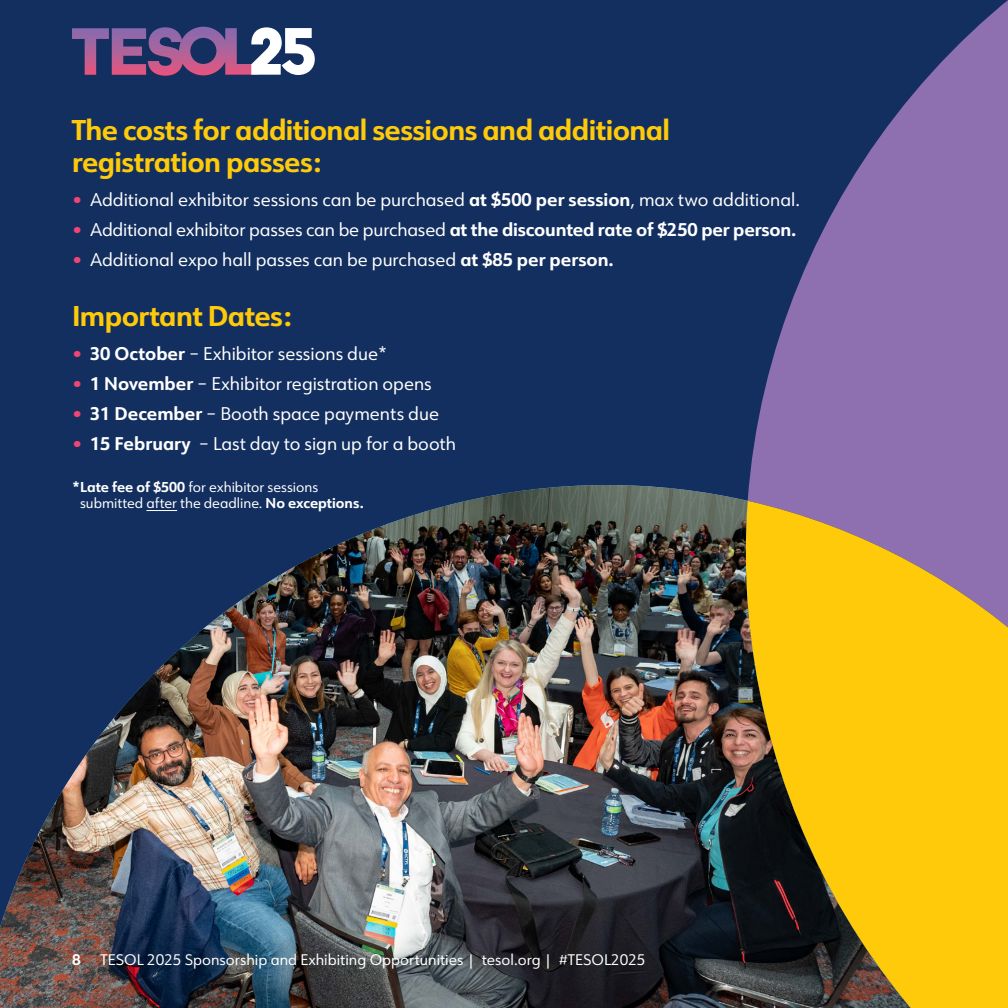
<style>
.page{position:relative;width:1008px;height:1008px;background:#132f5f}
.page>*{position:absolute;margin:0;border:0;box-sizing:border-box;transform-origin:0 0}
.t1{font:700 28px/32px "URW Form";letter-spacing:-.02em;color:#feca0a}
.t2{font:18px "URW Form";color:#fff}
.t3{font:15px "URW Form";color:#fff}
.t4{font:700 15px "URW Form";color:#fff}
.t5{font:14px/16px "URW Form";color:#fff}
.s1{color:#f04574}
.s2{font-weight:700}
</style>
<div class="page">
<img style="left:0;top:485px;width:748px;height:523px">
<svg style="left:748px;top:0;width:260px;height:501px;fill:#8e70b1"></svg>
<svg style="left:743px;top:501px;width:265px;height:507px;background:#cba220"></svg>
<hr style="left:146px;top:510px;width:31px;height:1px;background:#fff">
<svg style="left:72px;top:27px;width:243px;height:49px"></svg>
<h1 class="t1" style="left:72px;top:112px;width:600px">The costs for additional sessions and additional registration passes:</h1>
<p class="t2" style="left:72px;top:187px;width:729px"><span class="s1">•</span> Additional exhibitor sessions can be purchased <span class="s2">at $500 per session</span>, max two additional.</p>
<p class="t2" style="left:72px;top:217px;width:726px"><span class="s1">•</span> Additional exhibitor passes can be purchased <span class="s2">at the discounted rate of $250 per person.</span></p>
<p class="t2" style="left:72px;top:247px;width:543px"><span class="s1">•</span> Additional expo hall passes can be purchased <span class="s2">at $85 per person.</span></p>
<h1 class="t1" style="left:72px;top:298px;width:221px">Important Dates:</h1>
<p class="t2" style="left:72px;top:341px;width:317px"><span class="s1">•</span> <span class="s2">30 October</span> – Exhibitor sessions due*</p>
<p class="t2" style="left:72px;top:371px;width:361px"><span class="s1">•</span> <span class="s2">1 November</span> – Exhibitor registration opens</p>
<p class="t2" style="left:72px;top:401px;width:369px"><span class="s1">•</span> <span class="s2">31 December</span> – Booth space payments due</p>
<p class="t2" style="left:72px;top:431px;width:385px"><span class="s1">•</span> <span class="s2">15 February</span> – Last day to sign up for a booth</p>
<p class="t5" style="left:80px;top:478px;width:285px;text-indent:-8px"><span class="s2">*Late fee of $500</span> for exhibitor sessions submitted after the deadline. <span class="s2">No exceptions.</span></p>
<p class="t4" style="left:72px;top:949px;width:10px">8</p>
<p class="t3" style="left:100px;top:949px;width:547px">TESOL 2025 Sponsorship and Exhibiting Opportunities | tesol.org | #TESOL2025</p>
</div>
